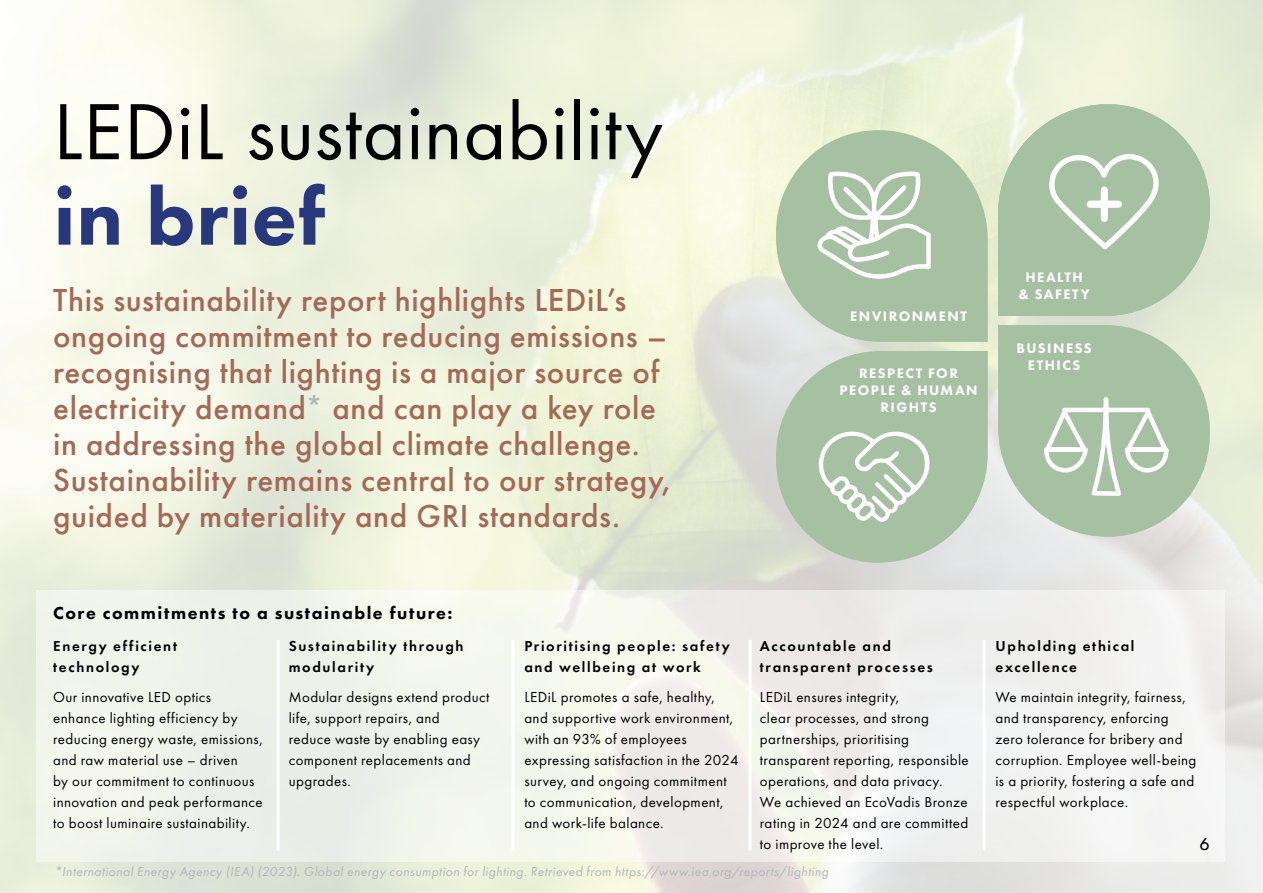
<style>
.page{position:relative;width:1263px;height:893px;background:#fff}
.page>*{position:absolute;margin:0;border:0;box-sizing:border-box;transform-origin:0 0}
.t1{font:82.5px "Futura PT";letter-spacing:.005em;color:#000}
.t2{font:800 82.5px "Futura PT";letter-spacing:.01em;color:#28387c}
.t3{font:500 33px/36px "Futura PT";letter-spacing:.02em;color:#a46957}
.t4{font:800 18px "Futura PT";letter-spacing:.085em;color:#000}
.t5{font:18px "Futura PT";color:#000}
.t6{font:15px/21px "Futura PT";letter-spacing:.03em;color:#000}
.t7{font:600 15px/21px "Futura PT";letter-spacing:.11em;color:#000}
.t8{font:800 14.25px/16.8px "Futura PT";letter-spacing:.1em;color:#fff;text-align:center}
.t9{font:italic 13.5px "Futura PT";letter-spacing:.03em;color:#b4b6b8}
.s1{color:#b4b6b5}
</style>
<div class="page">
<div style="left:37px;top:590px;width:1188px;height:271px;background:#f1f3ec"></div>
<svg style="left:776px;top:351px;width:212px;height:212px;background:#b4c9b0"></svg>
<svg style="left:776px;top:130px;width:212px;height:212px;background:#b7cdb2"></svg>
<svg style="left:998px;top:104px;width:212px;height:212px;background:#b4caae"></svg>
<div style="left:1101px;top:190px;width:7px;height:28px;background:#fff"></div>
<div style="left:1090px;top:201px;width:28px;height:7px;background:#fff"></div>
<svg style="left:998px;top:325px;width:212px;height:212px;background:#b6cbb2"></svg>
<hr style="left:277px;top:640px;width:3px;height:210px;background:#fff">
<hr style="left:511px;top:640px;width:3px;height:210px;background:#fff">
<hr style="left:748px;top:640px;width:3px;height:210px;background:#fff">
<hr style="left:983px;top:640px;width:3px;height:210px;background:#fff">
<h1 class="t1" style="left:53px;top:83px;width:612px">LEDiL sustainability</h1>
<h1 class="t2" style="left:53px;top:166px;width:273px">in brief</h1>
<p class="t3" style="left:53px;top:282px;width:619px">This sustainability report highlights LEDiL’s ongoing commitment to reducing emissions – recognising that lighting is a major source of electricity demand<span class="s1">*</span> and can play a key role in addressing the global climate challenge.<br>Sustainability remains central to our strategy, guided by materiality and GRI standards.</p>
<p class="t8" style="left:850px;top:307px;width:118px">ENVIRONMENT</p>
<p class="t8" style="left:839px;top:365px;width:140px">RESPECT FOR<br>PEOPLE &amp; HUMAN<br>RIGHTS</p>
<p class="t8" style="left:1018px;top:268px;width:73px">HEALTH &amp; SAFETY</p>
<p class="t8" style="left:1016px;top:340px;width:77px">BUSINESS<br>ETHICS</p>
<p class="t4" style="left:53px;top:602px;width:401px">Core commitments to a sustainable future:</p>
<p class="t7" style="left:53px;top:636px;width:125px">Energy efficient technology</p>
<p class="t6" style="left:53px;top:686px;width:211px">Our innovative LED optics enhance lighting efficiency by reducing energy waste, emissions, and raw material use – driven<br>by our commitment to continuous innovation and peak performance to boost luminaire sustainability.</p>
<p class="t7" style="left:289px;top:636px;width:176px">Sustainability through modularity</p>
<p class="t6" style="left:289px;top:686px;width:202px">Modular designs extend product life, support repairs, and<br>reduce waste by enabling easy component replacements and upgrades.</p>
<p class="t7" style="left:524px;top:636px;width:207px">Prioritising people: safety and wellbeing at work</p>
<p class="t6" style="left:524px;top:686px;width:216px">LEDiL promotes a safe, healthy, and supportive work environment, with an 93% of employees expressing satisfaction in the 2024 survey, and ongoing commitment to communication, development, and work-life balance.</p>
<p class="t7" style="left:760px;top:636px;width:174px">Accountable and transparent processes</p>
<p class="t6" style="left:760px;top:686px;width:210px">LEDiL ensures integrity,<br>clear processes, and strong partnerships, prioritising transparent reporting, responsible operations, and data privacy.<br>We achieved an EcoVadis Bronze rating in 2024 and are committed to improve the level.</p>
<p class="t9" style="left:54px;top:864px;width:776px">*International Energy Agency (IEA) (2023). Global energy consumption for lighting. Retrieved from https://www.iea.org/reports/lighting</p>
<p class="t7" style="left:995px;top:636px;width:140px">Upholding ethical excellence</p>
<p class="t6" style="left:995px;top:686px;width:202px">We maintain integrity, fairness, and transparency, enforcing zero tolerance for bribery and corruption. Employee well-being is a priority, fostering a safe and respectful workplace.</p>
<p class="t5" style="left:1199px;top:834px;width:12px">6</p>
</div>
